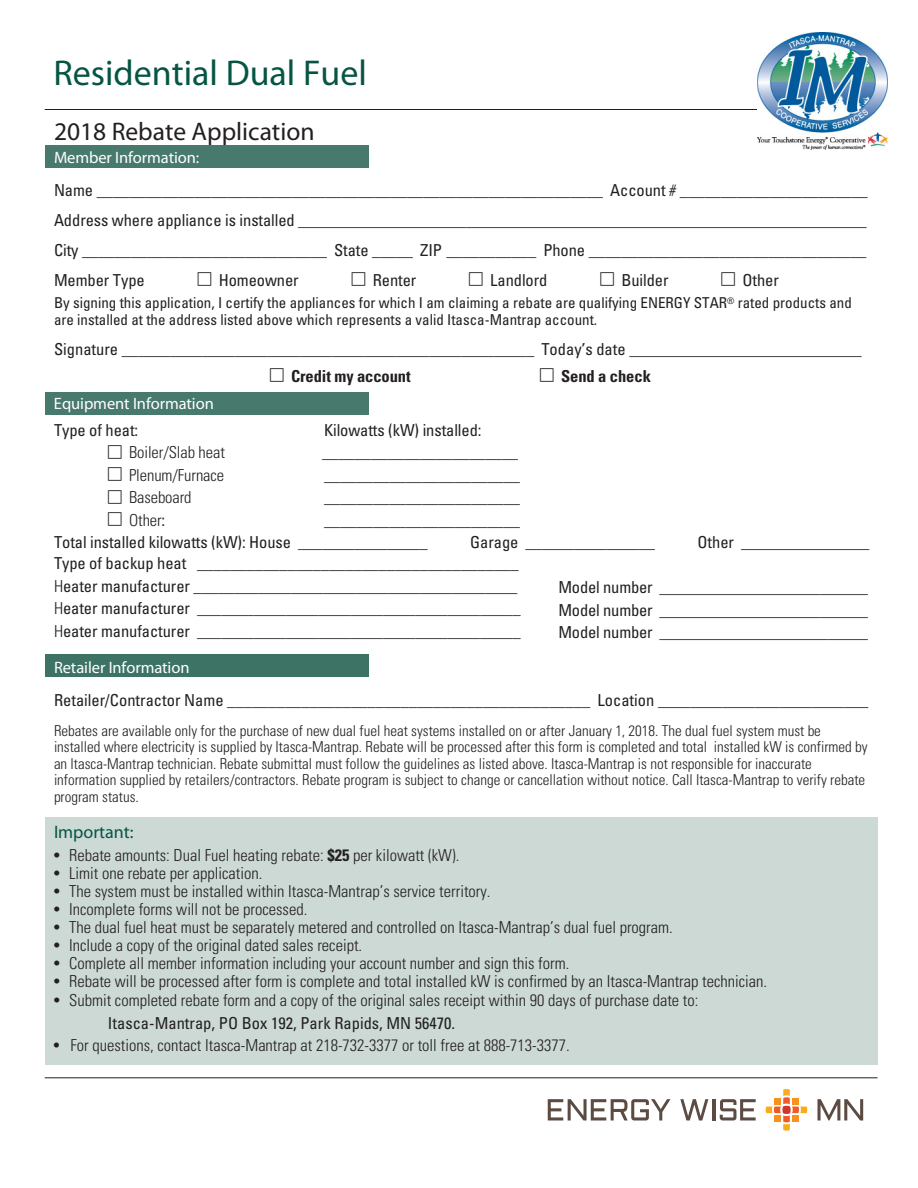
<style>
.page{position:relative;width:918px;height:1188px;background:#fff}
.page>*{position:absolute;margin:0;border:0;box-sizing:border-box;transform-origin:0 0}
.t1{font:36px "Myriad Pro";color:#065544}
.t2{font:25.5px "Myriad Pro";color:#231f20}
.t3{font:18px "Myriad Pro";color:#065544}
.t4{font:condensed 16.5px/22.5px "Univers LT Std";letter-spacing:-.005em;color:#231f20}
.LT_Body_Bullets{font:300 condensed 16.5px/22.2px "Univers LT Std";color:#231f20}
.t5{font:16.5px "Myriad Pro";letter-spacing:-.005em;color:#fff}
.t6{font:700 condensed 16.5px "Univers LT Std";letter-spacing:-.005em;color:#231f20}
.t7{font:300 condensed 15px/16.5px "Univers LT Std";color:#231f20}
.LT_The_undersigned{font:condensed 15px/16.5px "Univers LT Std";color:#231f20}
.s1{font-weight:400}
.s2{font-weight:300}
.s3{font-weight:700}
</style>
<div class="page">
<hr style="left:45px;top:109px;width:841px;height:1px;background:#231f20">
<div style="left:45px;top:146px;width:324px;height:22px;background:#47796c"></div>
<div style="left:45px;top:392px;width:324px;height:22px;background:#47796c"></div>
<div style="left:45px;top:654px;width:324px;height:23px;background:#3d7364"></div>
<hr style="left:45px;top:1077px;width:832px;height:1px;background:#231f20">
<div style="left:45px;top:817px;width:833px;height:247px;background:#ccd9d5"></div>
<img style="left:758px;top:32px;width:129px;height:117px">
<svg style="left:765px;top:1089px;width:42px;height:42px"></svg>
<svg style="left:548px;top:1099px;width:123px;height:22px"></svg>
<svg style="left:680px;top:1099px;width:28px;height:22px"></svg>
<hr style="left:712px;top:1099px;width:3px;height:22px;background:#5b4b43">
<svg style="left:720px;top:1099px;width:36px;height:22px"></svg>
<svg style="left:818px;top:1099px;width:45px;height:22px"></svg>
<p class="t1" style="left:54px;top:50px;width:315px">Residential Dual Fuel</p>
<p class="t2" style="left:54px;top:115px;width:262px">2018 Rebate Application</p>
<p class="t5" style="left:54px;top:147px;width:147px">Member Information:</p>
<p class="t4" style="left:54px;top:178px;width:815px">Name ______________________________________________________________ Account # _______________________</p>
<p class="t4" style="left:54px;top:208px;width:814px">Address where appliance is installed _______________________________________________________________________</p>
<p class="t4" style="left:54px;top:238px;width:814px">City ______________________________ State _____ ZIP ___________ Phone __________________________________</p>
<p class="t4" style="left:54px;top:268px;width:92px">Member Type</p>
<p class="t4" style="left:219px;top:268px;width:81px">Homeowner</p>
<p class="t4" style="left:373px;top:268px;width:45px">Renter</p>
<p class="t4" style="left:490px;top:268px;width:59px">Landlord</p>
<p class="t4" style="left:621px;top:268px;width:49px">Builder</p>
<p class="t4" style="left:743px;top:268px;width:38px">Other</p>
<p class="LT_The_undersigned" style="left:54px;top:294px;width:799px">By signing this application, I certify the appliances for which I am claiming a rebate are qualifying ENERGY STAR<sup>®</sup> rated products and are installed at the address listed above which represents a valid Itasca-Mantrap account.</p>
<p class="t4" style="left:54px;top:337px;width:809px">Signature ___________________________________________________ Today’s date _____________________________</p>
<p class="t6" style="left:291px;top:366px;width:121px">Credit my account</p>
<p class="t6" style="left:561px;top:366px;width:91px">Send a check</p>
<p class="t5" style="left:54px;top:393px;width:161px">Equipment Information</p>
<p class="t4" style="left:54px;top:418px;width:86px">Type of heat:</p>
<p class="t4" style="left:324px;top:418px;width:159px">Kilowatts (kW) installed:</p>
<p class="LT_Body_Bullets" style="left:129px;top:441px;width:97px">Boiler/Slab heat</p>
<p class="t4" style="left:322px;top:441px;width:198px">________________________</p>
<p class="t4" style="left:324px;top:463px;width:198px">________________________</p>
<p class="t4" style="left:324px;top:486px;width:198px">________________________</p>
<p class="LT_Body_Bullets" style="left:129px;top:509px;width:38px">Other<span class="s1">:</span></p>
<p class="t4" style="left:324px;top:508px;width:198px">________________________</p>
<p class="t4" style="left:54px;top:531px;width:375px">Total installed kilowatts (kW): House ________________</p>
<p class="t4" style="left:470px;top:531px;width:186px">Garage ________________</p>
<p class="t4" style="left:698px;top:531px;width:173px">Other ________________</p>
<p class="t4" style="left:558px;top:576px;width:311px">Model number __________________________</p>
<p class="t4" style="left:558px;top:598px;width:311px">Model number __________________________</p>
<p class="t4" style="left:54px;top:552px;width:468px">Type of backup heat <span class="s2">___________</span>____________________________ <span class="s2">H</span>eater manufacturer <span class="s2">______</span>__________________________________ <span class="s2">H</span>eater manufacturer _____<span class="s2">______</span>_____________________________ <span class="s2">H</span>eater manufacturer ___________<span class="s2">______</span>_______________________</p>
<p class="t4" style="left:558px;top:621px;width:311px">Model number __________________________</p>
<p class="t5" style="left:54px;top:657px;width:137px">Retailer Information</p>
<p class="t4" style="left:54px;top:688px;width:816px">Retailer/Contractor Name ____________________________________________ Location __________________________</p>
<p class="t7" style="left:54px;top:722px;width:815px">Rebates are available only for the purchase of new dual fuel heat systems installed on or after January 1, 2018. The dual fuel system must be installed where electricity is supplied by Itasca-Mantrap. Rebate will be processed after this form is completed and total installed kW is confirmed by an Itasca-Mantrap technician. Rebate submittal must follow the guidelines as listed above. Itasca-Mantrap is not responsible for inaccurate information supplied by retailers/contractors. Rebate program is subject to change or cancellation without notice. Call Itasca-Mantrap to verify rebate program status.</p>
<p class="t3" style="left:54px;top:821px;width:81px">Important:</p>
<p class="LT_Body_Bullets" style="left:54px;top:844px;width:407px"><span class="s1">•</span> Rebate amounts: Dual Fuel heating rebate: <span class="s3">$25</span> per kilowatt (kW).</p>
<p class="LT_Body_Bullets" style="left:54px;top:862px;width:210px"><span class="s1">•</span> Limit one rebate per application.</p>
<p class="LT_Body_Bullets" style="left:54px;top:880px;width:438px"><span class="s1">•</span> The system must be installed within Itasca-Mantrap’s service territory.</p>
<p class="LT_Body_Bullets" style="left:54px;top:898px;width:255px"><span class="s1">•</span> Incomplete forms will not be processed.</p>
<p class="LT_Body_Bullets" style="left:54px;top:916px;width:620px"><span class="s1">•</span> The dual fuel heat must be separately metered and controlled on Itasca-Mantrap’s dual fuel program.</p>
<p class="LT_Body_Bullets" style="left:54px;top:934px;width:310px"><span class="s1">•</span> Include a copy of the original dated sales receipt.</p>
<p class="LT_Body_Bullets" style="left:54px;top:952px;width:517px"><span class="s1">•</span> Complete all member information including your account number and sign this form.</p>
<p class="LT_Body_Bullets" style="left:54px;top:970px;width:715px"><span class="s1">•</span> Rebate will be processed after form is complete and total installed kW is confirmed by an Itasca-Mantrap technician.</p>
<p class="LT_Body_Bullets" style="left:108px;top:989px;width:592px;text-indent:-54px"><span class="s1">•</span> Submit completed rebate form and a copy of the original sales receipt within 90 days of purchase date to:<br><span class="s1">Itasca-Mantrap, PO Box 192, Park Rapids, MN 56470.</span></p>
<p class="LT_Body_Bullets" style="left:54px;top:1034px;width:517px"><span class="s1">•</span> For questions, contact Itasca-Mantrap at 218-732-3377 or toll free at 888-713-3377.</p>
</div>
